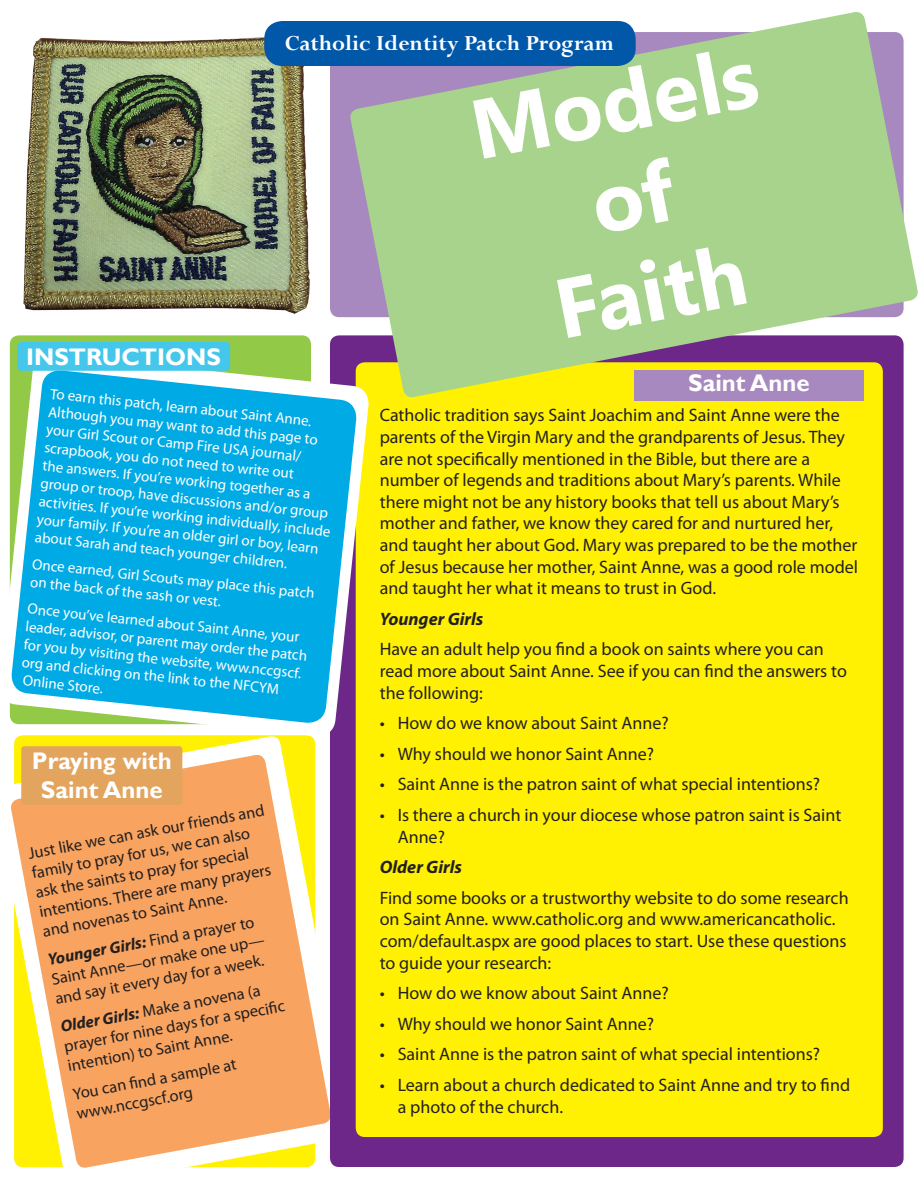
<style>
.page{position:relative;width:918px;height:1188px;background:#fff}
.page>*{position:absolute;margin:0;border:0;box-sizing:border-box;transform-origin:0 0}
.Women_in_Scripture{font:700 84px "Segoe UI";color:#fff}
.White_Header{font:700 24px/28.8px "Gill Sans";color:#fff;text-align:center}
.Catholic_Identity{font:700 24px "Perpetua";color:#fff}
.Activity_Text{font:18px/21.6px "Myriad Pro";color:#231f20}
.Activity_Bullet{font:18px/21.6px "Myriad Pro";color:#231f20}
.Activity_Text-2{font:italic 700 18px "Myriad Pro";color:#231f20}
.About_Saint_Anne{font:16.5px/19.8px "Myriad Pro";color:#231f20}
.Instructions_White{font:15px/18px "Myriad Pro";color:#fff}
.s1{font-weight:700;font-style:italic}
</style>
<div class="page">
<div style="left:330px;top:32px;width:574px;height:285px;background:#a789bf;border-radius:9px"></div>
<img style="left:23px;top:33px;width:287px;height:281px">
<svg style="left:14px;top:738px;width:322px;height:429px;fill:#fff101"></svg>
<svg style="left:11px;top:753px;width:321px;height:415px;background:#f9b86f"></svg>
<div style="left:21px;top:746px;width:161px;height:59px;background:#e3a45e;border-radius:3px"></div>
<div style="left:330px;top:335px;width:574px;height:832px;background:#6c2789;border-radius:9px"></div>
<div style="left:356px;top:362px;width:527px;height:775px;background:#fff101;border-radius:9px"></div>
<div style="left:634px;top:370px;width:230px;height:31px;background:#a789bf"></div>
<svg style="left:349px;top:12px;width:569px;height:387px;fill:#a7d38d"></svg>
<div style="left:10px;top:335px;width:301px;height:389px;background:#92c947;border-radius:9px"></div>
<svg style="left:9px;top:352px;width:361px;height:386px"></svg>
<svg style="left:10px;top:369px;width:348px;height:356px;background:#23b2de"></svg>
<div style="left:17px;top:342px;width:213px;height:29px;background:#45c7ec;border-radius:4px"></div>
<div style="left:264px;top:21px;width:372px;height:45px;background:#0157a8;border-radius:18px"></div>
<div style="left:593px;top:157px;width:86px;height:78px;background:#a7d38d"></div>
<p class="Catholic_Identity" style="left:285px;top:28px;width:331px">Catholic Identity Patch Program</p>
<p class="Women_in_Scripture" style="left:461px;top:72px;width:291px;rotate:-11deg">Models</p>
<p class="White_Header" style="left:26px;top:343px;width:196px">INSTRUCTIONS</p>
<p class="Instructions_White" style="left:51px;top:384px;width:295px;rotate:6deg">To earn this patch, learn about Saint Anne.<br>Although you may want to add this page to your Girl Scout or Camp Fire USA journal/ scrapbook, you do not need to write out<br>the answers. If you’re working together as a group or troop, have discussions and/or group activities. If you’re working individually, include your family. If you’re an older girl or boy, learn about Sarah and teach younger children.</p>
<p class="Instructions_White" style="left:33px;top:554px;width:285px;rotate:6deg">Once earned, Girl Scouts may place this patch on the back of the sash or vest.</p>
<p class="Instructions_White" style="left:29px;top:599px;width:284px;rotate:6deg">Once you’ve learned about Saint Anne, your leader, advisor, or parent may order the patch for you by visiting the website, www.nccgscf. org and clicking on the link to the NFCYM Online Store.</p>
<p class="White_Header" style="left:32px;top:747px;width:141px">Praying with<br>Saint Anne</p>
<p class="About_Saint_Anne" style="left:26px;top:845px;width:242px;rotate:-11deg">Just like we can ask our friends and family to pray for us, we can also ask the saints to pray for special intentions. There are many prayers and novenas to Saint Anne.</p>
<p class="About_Saint_Anne" style="left:46px;top:950px;width:218px;rotate:-11deg"><span class="s1">Younger Girls:</span> Find a prayer to<br>Saint Anne—or make one up— and say it every day for a week.</p>
<p class="About_Saint_Anne" style="left:59px;top:1018px;width:226px;rotate:-11deg"><span class="s1">Older Girls:</span> Make a novena (a prayer for nine days for a specifi c intention) to Saint Anne.</p>
<p class="About_Saint_Anne" style="left:71px;top:1085px;width:168px;rotate:-11deg">You can fi nd a sample at www.nccgscf.org</p>
<p class="Women_in_Scripture" style="left:545px;top:251px;width:195px;rotate:-11deg">Faith</p>
<p class="White_Header" style="left:688px;top:369px;width:123px">Saint Anne</p>
<p class="Activity_Text" style="left:380px;top:404px;width:480px">Catholic tradition says Saint Joachim and Saint Anne were the parents of the Virgin Mary and the grandparents of Jesus. They are not specifically mentioned in the Bible, but there are a number of legends and traditions about Mary’s parents. While there might not be any history books that tell us about Mary’s mother and father, we know they cared for and nurtured her, and taught her about God. Mary was prepared to be the mother of Jesus because her mother, Saint Anne, was a good role model and taught her what it means to trust in God.</p>
<p class="Activity_Text-2" style="left:380px;top:607px;width:105px">Younger Girls</p>
<p class="Activity_Text" style="left:380px;top:638px;width:469px">Have an adult help you find a book on saints where you can read more about Saint Anne. See if you can find the answers to the following:</p>
<p class="Activity_Bullet" style="left:380px;top:712px;width:291px">• How do we know about Saint Anne?</p>
<p class="Activity_Bullet" style="left:380px;top:743px;width:276px">• Why should we honor Saint Anne?</p>
<p class="Activity_Bullet" style="left:380px;top:773px;width:442px">• Saint Anne is the patron saint of what special intentions?</p>
<p class="Activity_Bullet" style="left:398px;top:804px;width:445px;text-indent:-18px">• Is there a church in your diocese whose patron saint is Saint<br>Anne?</p>
<p class="Activity_Text-2" style="left:380px;top:855px;width:84px">Older Girls</p>
<p class="Activity_Text" style="left:380px;top:887px;width:470px">Find some books or a trustworthy website to do some research on Saint Anne. www.catholic.org and www.americancatholic. com/default.aspx are good places to start. Use these questions to guide your research:</p>
<p class="Activity_Bullet" style="left:380px;top:982px;width:291px">• How do we know about Saint Anne?</p>
<p class="Activity_Bullet" style="left:380px;top:1013px;width:276px">• Why should we honor Saint Anne?</p>
<p class="Activity_Bullet" style="left:380px;top:1043px;width:442px">• Saint Anne is the patron saint of what special intentions?</p>
<p class="Activity_Bullet" style="left:398px;top:1074px;width:454px;text-indent:-18px">• Learn about a church dedicated to Saint Anne and try to find a photo of the church.</p>
</div>
